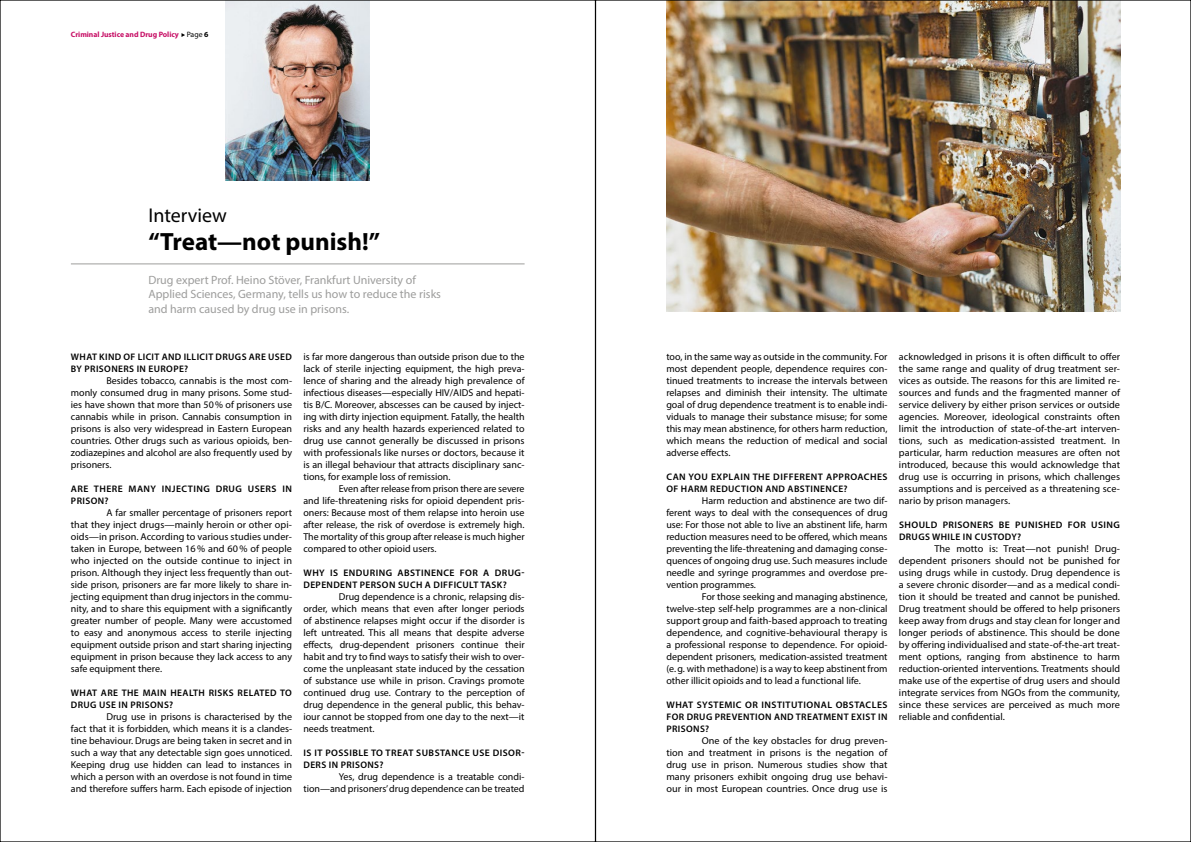
<style>
.page{position:relative;width:1191px;height:842px;background:#fff}
.page>*{position:absolute;margin:0;border:0;box-sizing:border-box;transform-origin:0 0}
.t1{font:700 25px "Myriad Pro";color:#000}
.t2{font:20px "Myriad Pro";color:#000}
.t3{font:12px/14.4px "Myriad Pro";color:#9d9d9c}
.t4{font:10px/12px "Myriad Pro";color:#000;text-align:justify}
.t5{font:600 9.5px/12px "Myriad Pro";letter-spacing:.04em;color:#000}
.t6{font:700 7.8px "Myriad Pro";letter-spacing:-.005em;color:#c71066}
.s1{font-weight:400;color:#000}
.s2{color:#000}
</style>
<div class="page">
<svg style="left:181px;top:33px;width:4px;height:4px"></svg>
<hr style="left:71px;top:264px;width:453px;height:1px;background:#9d9d9c">
<img style="left:226px;top:2px;width:143px;height:178px">
<img style="left:666px;top:2px;width:454px;height:310px">
<p class="t6" style="left:71px;top:29px;width:139px">Criminal Justice and Drug Policy <span class="s1">Page</span> <span class="s2">6</span></p>
<h2 class="t2" style="left:148px;top:202px;width:80px">Interview</h2>
<h1 class="t1" style="left:148px;top:225px;width:233px">“Treat—not punish!”</h1>
<p class="t3" style="left:148px;top:273px;width:294px">Drug expert Prof. Heino Stöver, Frankfurt University of<br>Applied Sciences, Germany, tells us how to reduce the risks and harm caused by drug use in prisons.</p>
<p class="t5" style="left:71px;top:351px;width:222px">WHAT KIND OF LICIT AND ILLICIT DRUGS ARE USED<br>BY PRISONERS IN EUROPE?</p>
<p class="t4" style="left:71px;top:374px;width:223px;text-indent:35px">Besides tobacco, cannabis is the most com&shy;monly consumed drug in many prisons. Some stud&shy;ies have shown that more than 50% of prisoners use cannabis while in prison. Cannabis consumption in prisons is also very widespread in Eastern European countries. Other drugs such as various opioids, ben&shy;zodiazepines and alcohol are also frequently used by prisoners.</p>
<p class="t5" style="left:71px;top:483px;width:222px">ARE THERE MANY INJECTING DRUG USERS IN<br>PRISON?</p>
<p class="t4" style="left:71px;top:506px;width:223px;text-indent:35px">A far smaller percentage of prisoners report that they inject drugs—mainly heroin or other opi&shy;oids—in prison. According to various studies under&shy;taken in Europe, between 16% and 60% of people who injected on the outside continue to inject in prison. Although they inject less frequently than out&shy;side prison, prisoners are far more likely to share in&shy;jecting equipment than drug injectors in the commu&shy;nity, and to share this equipment with a significantly greater number of people. Many were accustomed to easy and anonymous access to sterile injecting equipment outside prison and start sharing injecting equipment in prison because they lack access to any safe equipment there.</p>
<p class="t5" style="left:71px;top:687px;width:222px">WHAT ARE THE MAIN HEALTH RISKS RELATED TO<br>DRUG USE IN PRISONS?</p>
<p class="t4" style="left:71px;top:710px;width:223px;text-indent:35px">Drug use in prisons is characterised by the fact that it is forbidden, which means it is a clandes&shy;tine behaviour. Drugs are being taken in secret and in such a way that any detectable sign goes unnoticed.<br>Keeping drug use hidden can lead to instances in which a person with an overdose is not found in time and therefore suffers harm. Each episode of injection</p>
<p class="t4" style="left:303px;top:350px;width:223px">is far more dangerous than outside prison due to the lack of sterile injecting equipment, the high preva&shy;lence of sharing and the already high prevalence of infectious diseases—especially HIV/AIDS and hepati&shy;tis B/C. Moreover, abscesses can be caused by inject&shy;ing with dirty injection equipment. Fatally, the health risks and any health hazards experienced related to drug use cannot generally be discussed in prisons with professionals like nurses or doctors, because it is an illegal behaviour that attracts disciplinary sanc&shy;tions, for example loss of remission.</p>
<p class="t4" style="left:303px;top:482px;width:223px;text-indent:35px">Even after release from prison there are severe and life-threatening risks for opioid dependent pris&shy;oners: Because most of them relapse into heroin use after release, the risk of overdose is extremely high.<br>The mortality of this group after release is much higher compared to other opioid users.</p>
<p class="t5" style="left:303px;top:567px;width:222px">WHY IS ENDURING ABSTINENCE FOR A DRUG-<br>DEPENDENT PERSON SUCH A DIFFICULT TASK?</p>
<p class="t4" style="left:303px;top:590px;width:223px;text-indent:35px">Drug dependence is a chronic, relapsing dis&shy;order, which means that even after longer periods of abstinence relapses might occur if the disorder is left untreated. This all means that despite adverse effects, drug-dependent prisoners continue their habit and try to find ways to satisfy their wish to over&shy;come the unpleasant state induced by the cessation of substance use while in prison. Cravings promote continued drug use. Contrary to the perception of drug dependence in the general public, this behav&shy;iour cannot be stopped from one day to the next—it needs treatment.</p>
<p class="t5" style="left:303px;top:747px;width:222px">IS IT POSSIBLE TO TREAT SUBSTANCE USE DISOR-<br>DERS IN PRISONS?</p>
<p class="t4" style="left:303px;top:770px;width:223px;text-align:right">Yes, drug dependence is a treatable condi&shy;tion—and prisoners’ drug dependence can be treated</p>
<p class="t4" style="left:666px;top:350px;width:223px">too, in the same way as outside in the community. For most dependent people, dependence requires con&shy;tinued treatments to increase the intervals between relapses and diminish their intensity. The ultimate goal of drug dependence treatment is to enable indi&shy;viduals to manage their substance misuse; for some this may mean abstinence, for others harm reduction, which means the reduction of medical and social adverse effects.</p>
<p class="t5" style="left:666px;top:471px;width:222px">CAN YOU EXPLAIN THE DIFFERENT APPROACHES<br>OF HARM REDUCTION AND ABSTINENCE?</p>
<p class="t4" style="left:666px;top:494px;width:223px;text-indent:35px">Harm reduction and abstinence are two dif&shy;ferent ways to deal with the consequences of drug use: For those not able to live an abstinent life, harm reduction measures need to be offered, which means preventing the life-threatening and damaging conse&shy;quences of ongoing drug use. Such measures include needle and syringe programmes and overdose pre&shy;vention programmes.</p>
<p class="t4" style="left:666px;top:590px;width:223px;text-indent:35px">For those seeking and managing abstinence, twelve-step self-help programmes are a non-clinical support group and faith-based approach to treating dependence, and cognitive-behavioural therapy is a professional response to dependence. For opioid&shy;dependent prisoners, medication-assisted treatment (e.g. with methadone) is a way to keep abstinent from other illicit opioids and to lead a functional life.</p>
<p class="t5" style="left:666px;top:699px;width:222px;text-align:justify">WHAT SYSTEMIC OR INSTITUTIONAL OBSTACLES FOR DRUG PREVENTION AND TREATMENT EXIST IN PRISONS?</p>
<p class="t4" style="left:666px;top:734px;width:223px;text-indent:35px">One of the key obstacles for drug preven&shy;tion and treatment in prisons is the negation of drug use in prison. Numerous studies show that many prisoners exhibit ongoing drug use behavi&shy;our in most European countries. Once drug use is</p>
<p class="t4" style="left:899px;top:350px;width:223px">acknowledged in prisons it is often difficult to offer the same range and quality of drug treatment ser&shy;vices as outside. The reasons for this are limited re&shy;sources and funds and the fragmented manner of service delivery by either prison services or outside agencies. Moreover, ideological constraints often limit the introduction of state-of-the-art interven&shy;tions, such as medication-assisted treatment. In particular, harm reduction measures are often not introduced, because this would acknowledge that drug use is occurring in prisons, which challenges assumptions and is perceived as a threatening sce&shy;nario by prison managers.</p>
<p class="t5" style="left:899px;top:519px;width:222px">SHOULD PRISONERS BE PUNISHED FOR USING<br>DRUGS WHILE IN CUSTODY?</p>
<p class="t4" style="left:899px;top:542px;width:223px;text-indent:35px">The motto is: Treat—not punish! Drug&shy;dependent prisoners should not be punished for using drugs while in custody. Drug dependence is a severe chronic disorder—and as a medical condi&shy;tion it should be treated and cannot be punished.<br>Drug treatment should be offered to help prisoners keep away from drugs and stay clean for longer and longer periods of abstinence. This should be done by offering individualised and state-of-the-art treat&shy;ment options, ranging from abstinence to harm reduction-oriented interventions. Treatments should make use of the expertise of drug users and should integrate services from NGOs from the community, since these services are perceived as much more reliable and confidential.</p>
</div>
